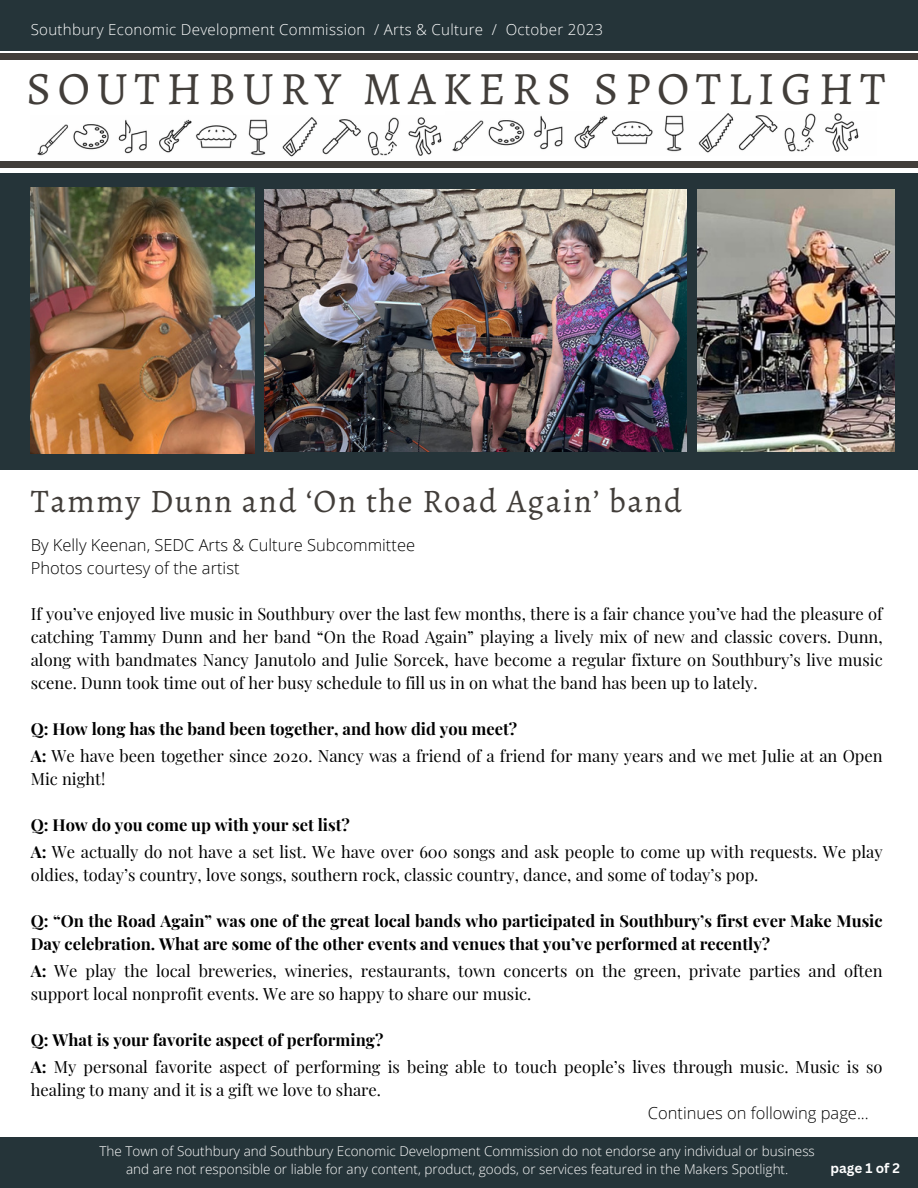
<style>
.page{position:relative;width:918px;height:1188px;background:#fff}
.page>*{position:absolute;margin:0;border:0;box-sizing:border-box;transform-origin:0 0}
.t1{font:46.5px "Alegreya";letter-spacing:.14em;color:#423e3a}
.t2{font:33px "Alegreya";letter-spacing:.05em;color:#423e3a}
.t3{font:16.5px/23px "Playfair Display";color:#000}
.t4{font:700 16.5px/23px "Playfair Display";color:#000}
.t5{font:300 16.5px "Open Sans";color:#000}
.t6{font:300 15.15px "Open Sans";letter-spacing:.02em;color:#fff}
.t7{font:300 13.5px "Open Sans";color:#fff}
.t8{font:700 13.5px "Canva Sans";color:#fff}
.s1{font-weight:700}
</style>
<div class="page">
<div style="left:0;top:54px;width:918px;height:5px;background:#423e3a"></div>
<img style="left:37px;top:117px;width:405px;height:40px">
<div style="left:0;top:162px;width:918px;height:5px;background:#423e3a"></div>
<img style="left:452px;top:113px;width:407px;height:40px">
<div style="left:0;top:0;width:918px;height:50px;background:#253439"></div>
<div style="left:0;top:1137px;width:918px;height:50px;background:#253439"></div>
<div style="left:0;top:173px;width:918px;height:296px;background:#253439"></div>
<img style="left:31px;top:188px;width:224px;height:265px">
<img style="left:265px;top:189px;width:422px;height:262px">
<img style="left:698px;top:189px;width:197px;height:262px">
<p class="t6" style="left:31px;top:19px;width:574px">Southbury Economic Development Commission / Arts &amp; Culture / October 2023</p>
<p class="t1" style="left:27px;top:57px;width:861px">SOUTHBURY MAKERS SPOTLIGHT</p>
<p class="t2" style="left:31px;top:479px;width:653px">Tammy Dunn and ‘On the Road Again’ band</p>
<p class="t5" style="left:31px;top:533px;width:386px">By Kelly Keenan, SEDC Arts &amp; Culture Subcommittee</p>
<p class="t5" style="left:31px;top:556px;width:210px">Photos courtesy of the artist</p>
<p class="t3" style="left:31px;top:602px;width:853px;text-align:justify">If you’ve enjoyed live music in Southbury over the last few months, there is a fair chance you’ve had the pleasure of catching Tammy Dunn and her band “On the Road Again” playing a lively mix of new and classic covers. Dunn, along with bandmates Nancy Janutolo and Julie Sorcek, have become a regular fixture on Southbury’s live music scene. Dunn took time out of her busy schedule to fill us in on what the band has been up to lately.</p>
<p class="t4" style="left:31px;top:717px;width:488px">Q: How long has the band been together, and how did you meet?</p>
<p class="t3" style="left:31px;top:744px;width:853px"><span class="s1">A:</span> We have been together since 2020. Nancy was a friend of a friend for many years and we met Julie at an Open<br>Mic night!</p>
<p class="t4" style="left:31px;top:813px;width:321px">Q: How do you come up with your set list?</p>
<p class="t3" style="left:31px;top:840px;width:853px"><span class="s1">A:</span> We actually do not have a set list. We have over 600 songs and ask people to come up with requests. We play oldies, today’s country, love songs, southern rock, classic country, dance, and some of today’s pop.</p>
<p class="t4" style="left:31px;top:909px;width:853px">Q: “On the Road Again” was one of the great local bands who participated in Southbury’s first ever Make Music<br>Day celebration. What are some of the other events and venues that you’ve performed at recently?</p>
<p class="t3" style="left:31px;top:959px;width:853px"><span class="s1">A:</span> We play the local breweries, wineries, restaurants, town concerts on the green, private parties and often support local nonprofit events. We are so happy to share our music.</p>
<p class="t4" style="left:31px;top:1028px;width:354px">Q: What is your favorite aspect of performing?</p>
<p class="t3" style="left:31px;top:1055px;width:853px"><span class="s1">A:</span> My personal favorite aspect of performing is being able to touch people’s lives through music. Music is so healing to many and it is a gift we love to share.</p>
<p class="t5" style="left:648px;top:1101px;width:222px">Continues on following page...</p>
<p class="t7" style="left:100px;top:1141px;width:717px">The Town of Southbury and Southbury Economic Development Commission do not endorse any individual or business</p>
<p class="t7" style="left:126px;top:1159px;width:664px">and are not responsible or liable for any content, product, goods, or services featured in the Makers Spotlight.</p>
<p class="t8" style="left:830px;top:1159px;width:71px">page 1 of 2</p>
</div>
